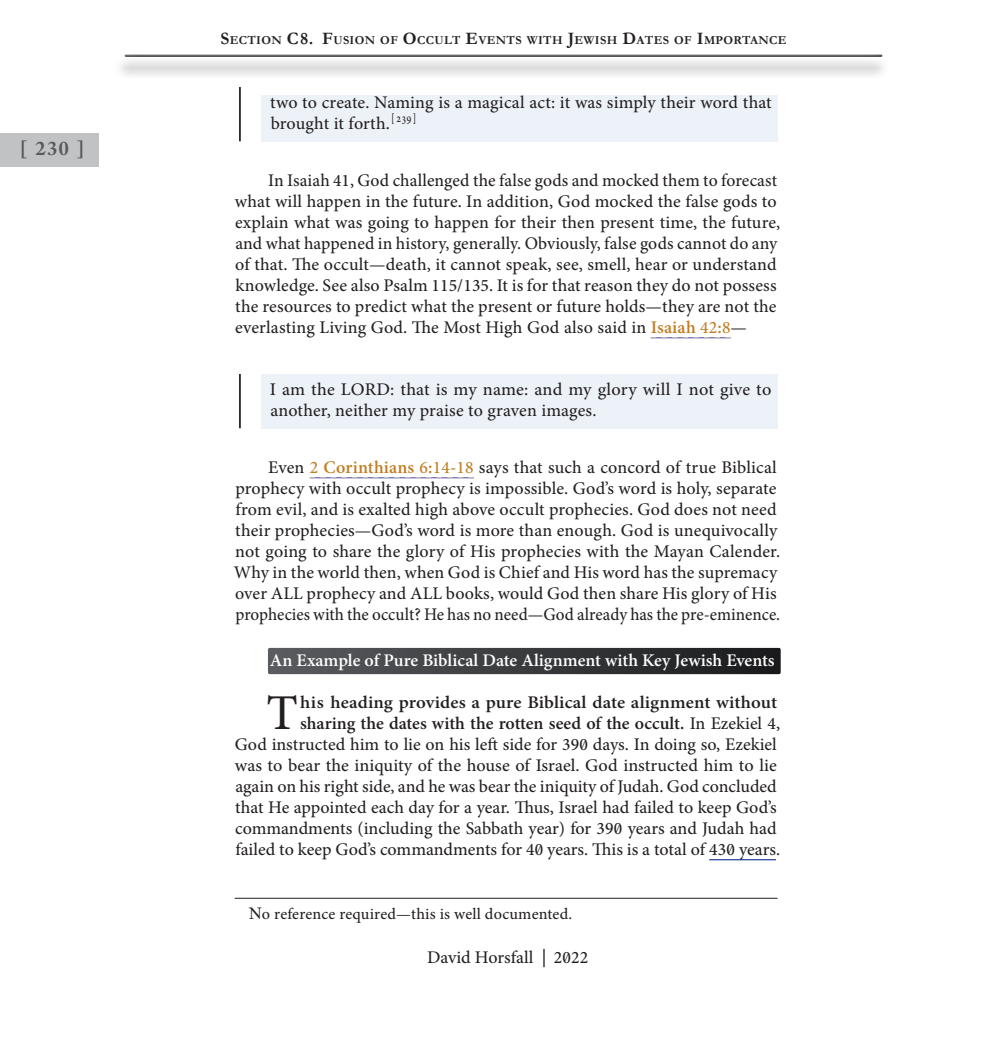
<style>
.page{position:relative;width:1007px;height:1050px;background:#fff}
.page>*{position:absolute;margin:0;border:0;box-sizing:border-box;transform-origin:0 0}
.t1{font:49.35px "Adobe Hebrew";color:#231f20}
.t2{font:700 21px "Adobe Text Pro";color:#57585a}
.t3{font:17.5px/21px "Adobe Hebrew";letter-spacing:.005em;color:#231f20}
.t4{font:700 17.5px "Adobe Hebrew";color:#fff}
.t5{font:15.75px "Adobe Hebrew";letter-spacing:.01em;color:#231f20}
.t6{font:700 12.25px "Garamond";letter-spacing:.03em;color:#231f20}
.s1{font-size:17.5px}
.s2{font-family:"Minion Pro";font-weight:500}
.s3{font-weight:700;color:#c17e23}
.s4{font-family:"Minion Pro";font-weight:500;color:#c17e23}
.s5{font-weight:700}
.s6{font-family:"Frank Ruehl";font-size:17.5px}
</style>
<div class="page">
<svg style="left:543px;top:949px;width:1px;height:18px"></svg>
<div style="left:261px;top:95px;width:516px;height:46px;background:#edf2f9"></div>
<hr style="left:239px;top:87px;width:2px;height:54px;background:#231f20">
<svg style="left:650px;top:337px;width:80px;height:1px"></svg>
<div style="left:261px;top:374px;width:516px;height:54px;background:#edf2f9"></div>
<hr style="left:239px;top:374px;width:2px;height:54px;background:#231f20">
<svg style="left:310px;top:477px;width:163px;height:1px"></svg>
<svg style="left:268px;top:648px;width:512px;height:26px;background:#393a3d"></svg>
<hr style="left:709px;top:859px;width:66px;height:1px;background:#3a54a3">
<hr style="left:234px;top:898px;width:543px;height:1px;background:#231f20">
<div style="left:0;top:133px;width:98px;height:33px;background:#c1c2c4"></div>
<div style="left:114px;top:57px;width:775px;height:22px;background:#231f20;opacity:.62"></div>
<div style="left:124px;top:53px;width:761px;height:7px;background:#231f20;opacity:.75"></div>
<p class="t2" style="left:20px;top:135px;width:65px">[ 230 ]</p>
<p class="t6" style="left:220px;top:32px;width:567px"><span class="s1">S</span>ECTION <span class="s1">C 8. F</span>USION OF <span class="s1">O</span>CCULT <span class="s1">E</span>VENTS WITH <span class="s1">J</span>EWISH <span class="s1">D</span>ATES OF <span class="s1">I</span>MPORTANCE</p>
<p class="t3" style="left:270px;top:92px;width:503px">two to create. Naming is a magical act: it was simply their word that brought it forth. <sup>[</sup> <sup>239</sup> <sup>]</sup></p>
<p class="t3" style="left:235px;top:170px;width:546px;text-indent:33px">In Isaiah <span class="s2">41</span>, God challenged the false gods and mocked them to forecast what will happen in the future. In addition, God mocked the false gods to explain what was going to happen for their then present time, the future, and what happened in history, generally. Obviously, false gods cannot do any of that. The occult—death, it cannot speak, see, smell, hear or understand knowledge. See also Psalm <span class="s2">115</span>/<span class="s2">135</span>. It is for that reason they do not possess the resources to predict what the present or future holds—they are not the everlasting Living God. The Most High God also said in <span class="s3">Isaiah</span> <span class="s4">42</span><span class="s3">:</span><span class="s4">8</span>—</p>
<p class="t3" style="left:270px;top:379px;width:503px">I am the LORD: that is my name: and my glory will I not give to another, neither my praise to graven images.</p>
<p class="t3" style="left:234px;top:457px;width:547px;text-indent:34px">Even <span class="s4">2</span> <span class="s3">Corinthians</span> <span class="s4">6</span><span class="s3">:</span><span class="s4">14</span><span class="s3">-</span><span class="s4">18</span> says that such a concord of true Biblical prophecy with occult prophecy is impossible. God’s word is holy, separate from evil, and is exalted high above occult prophecies. God does not need their prophecies—God’s word is more than enough. God is unequivocally not going to share the glory of His prophecies with the Mayan Calender.<br>Why in the world then, when God is Chief and His word has the supremacy over ALL prophecy and ALL books, would God then share His glory of His prophecies with the occult? He has no need—God already has the pre-eminence.</p>
<p class="t4" style="left:270px;top:650px;width:506px">An Example of Pure Biblical Date Alignment with Key Jewish Events</p>
<h1 class="t1" style="left:266px;top:683px;width:33px">T</h1>
<p class="t3" style="left:235px;top:692px;width:547px;text-align:right"><span class="s5">his heading provides a pure Biblical date alignment without<br>sharing the dates with the rotten seed of the occult.</span> In Ezekiel <span class="s2">4</span>,<br>God instructed him to lie on his left side for <span class="s2">390</span> days. In doing so, Ezekiel was to bear the iniquity of the house of Israel. God instructed him to lie again on his right side, and he was bear the iniquity of Judah. God concluded that He appointed each day for a year. Thus, Israel had failed to keep God’s commandments (including the Sabbath year) for <span class="s2">390</span> years and Judah had failed to keep God’s commandments for <span class="s2">40</span> years. This is a total of <span class="s2">430</span> years.</p>
<p class="t5" style="left:249px;top:904px;width:324px"><span class="s6">N</span>o reference required—this is well documented.</p>
<p class="t3" style="left:427px;top:947px;width:163px">David Horsfall <span class="s2">2022</span></p>
</div>
